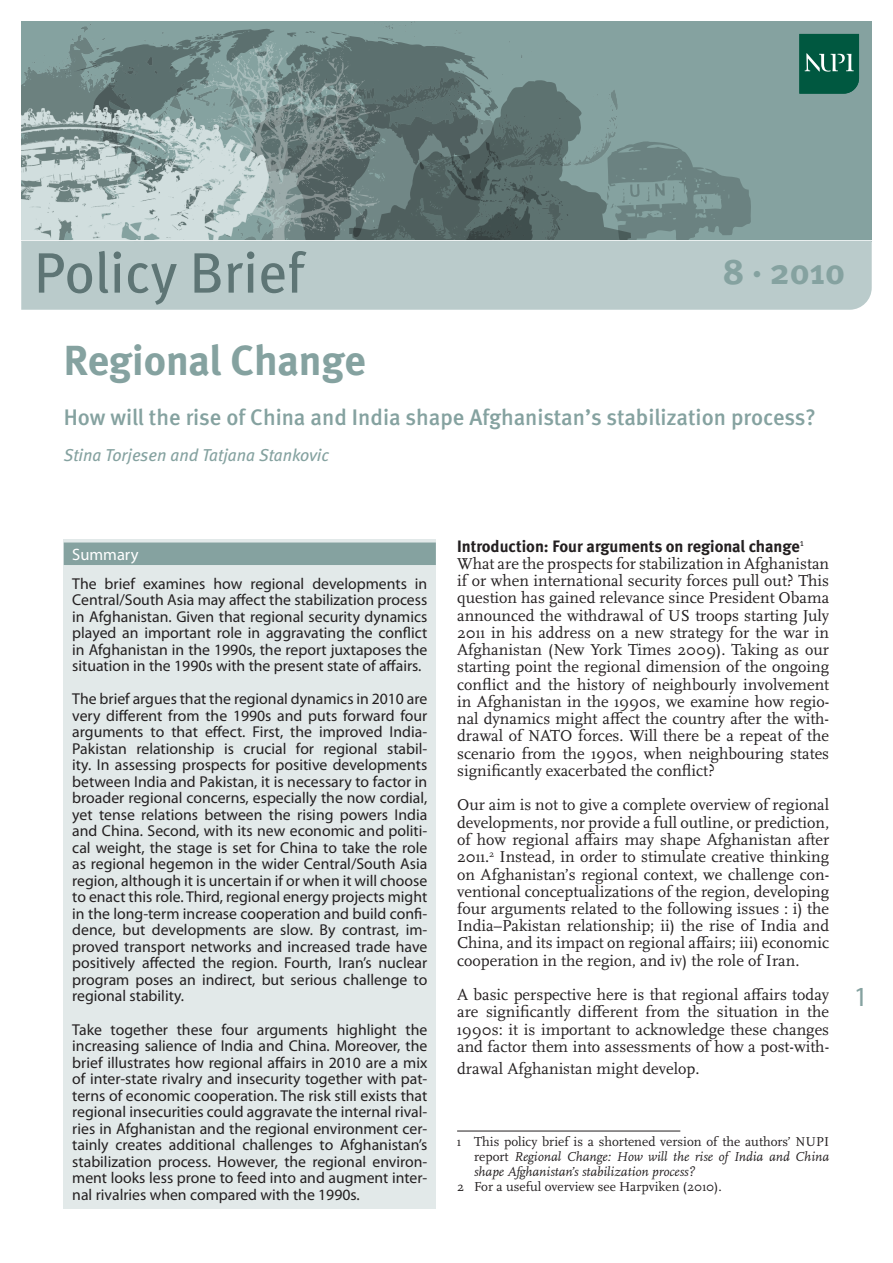
<style>
.page{position:relative;width:893px;height:1263px;background:#fff}
.page>*{position:absolute;margin:0;border:0;box-sizing:border-box;transform-origin:0 0}
.t1{font:57px "Meta Book LF";color:#5e7575}
.t2{font:42px "Meta Bold LF";letter-spacing:-.005em;color:#85a2a0}
.t3{font:700 36px "Meta";color:#85a2a0}
.t4{font:27.75px "Myriad Pro";color:#85a2a0}
.t5{font:500 22.5px "Meta";color:#85a2a0}
.t6{font:italic 17.25px "Meta";color:#85a2a0}
.t7{font:16.5px/17.2px "Scala OT";color:#231f20;text-align:justify}
.t8{font:700 16.5px "Meta";color:#231f20}
.t9{font:16.5px "Myriad Pro";color:#fff}
.t10{font:15.75px/16.5px "Myriad Pro";color:#231f20;text-align:justify}
.t11{font:italic 13.5px/15px "Scala OT";color:#231f20;text-align:justify}
.t12{font:13.5px "Scala OT";color:#231f20}
.s1{font-style:normal}
</style>
<div class="page">
<div style="left:21px;top:21px;width:851px;height:220px;background:#85a2a0"></div>
<img style="left:21px;top:24px;width:79px;height:81px">
<img style="left:100px;top:22px;width:422px;height:83px">
<img style="left:166px;top:41px;width:218px;height:200px">
<svg style="left:349px;top:80px;width:269px;height:161px"></svg>
<svg style="left:607px;top:141px;width:144px;height:100px"></svg>
<img style="left:21px;top:105px;width:247px;height:136px">
<div style="left:21px;top:241px;width:851px;height:69px;background:#bacbcb"></div>
<svg style="left:799px;top:34px;width:60px;height:60px;background:#15654f"></svg>
<div style="left:64px;top:539px;width:372px;height:669px;background:#e2e9e9"></div>
<div style="left:64px;top:542px;width:372px;height:23px;background:#85a2a0"></div>
<hr style="left:457px;top:1131px;width:223px;height:1px;background:#231f20">
<h1 class="t1" style="left:34px;top:239px;width:272px">Policy Brief</h1>
<h3 class="t3" style="left:723px;top:250px;width:124px">8 · 2010</h3>
<h2 class="t2" style="left:64px;top:335px;width:303px">Regional Change</h2>
<h3 class="t5" style="left:64px;top:404px;width:754px">How will the rise of China and India shape Afghanistan’s stabilization process?</h3>
<p class="t6" style="left:64px;top:445px;width:267px">Stina Torjesen and Tatjana Stankovic</p>
<p class="t9" style="left:72px;top:544px;width:68px">Summary</p>
<p class="t10" style="left:72px;top:575px;width:357px">The brief examines how regional developments in Central/South Asia may affect the stabilization process in Afghanistan. Given that regional security dynamics played an important role in aggravating the conflict in Afghanistan in the 1990s, the report juxtaposes the situation in the 1990s with the present state of affairs.</p>
<p class="t10" style="left:72px;top:690px;width:357px">The brief argues that the regional dynamics in 2010 are very different from the 1990s and puts forward four arguments to that effect. First, the improved India-Pakistan relationship is crucial for regional stabil&shy;ity. In assessing prospects for positive developments between India and Pakistan, it is necessary to factor in broader regional concerns, especially the now cordial, yet tense relations between the rising powers India and China. Second, with its new economic and politi&shy;cal weight, the stage is set for China to take the role as regional hegemon in the wider Central/South Asia region, although it is uncertain if or when it will choose to enact this role. Third, regional energy projects might in the long-term increase cooperation and build confi&shy;dence, but developments are slow. By contrast, im&shy;proved transport networks and increased trade have positively affected the region. Fourth, Iran’s nuclear program poses an indirect, but serious challenge to regional stability.</p>
<p class="t10" style="left:72px;top:1021px;width:357px">Take together these four arguments highlight the increasing salience of India and China. Moreover, the brief illustrates how regional affairs in 2010 are a mix of inter-state rivalry and insecurity together with pat&shy;terns of economic cooperation. The risk still exists that regional insecurities could aggravate the internal rival&shy;ries in Afghanistan and the regional environment cer&shy;tainly creates additional challenges to Afghanistan’s stabilization process. However, the regional environ&shy;ment looks less prone to feed into and augment inter&shy;nal rivalries when compared with the 1990s.</p>
<p class="t8" style="left:457px;top:536px;width:348px">Introduction: Four arguments on regional change<sup>1</sup></p>
<p class="t7" style="left:457px;top:555px;width:374px">What are the prospects for stabilization in Afghanistan if or when international security forces pull out? This question has gained relevance since President Obama announced the withdrawal of US troops starting July 2011 in his address on a new strategy for the war in Afghanistan (New York Times 2009). Taking as our starting point the regional dimension of the ongoing conflict and the history of neighbourly involvement in Afghanistan in the 1990s, we examine how regio&shy;nal dynamics might affect the country after the with&shy;drawal of NATO forces. Will there be a repeat of the scenario from the 1990s, when neighbouring states significantly exacerbated the conflict?</p>
<p class="t7" style="left:457px;top:797px;width:374px">Our aim is not to give a complete overview of regional developments, nor provide a full outline, or prediction, of how regional affairs may shape Afghanistan after 2011.<sup>2</sup> Instead, in order to stimulate creative thinking on Afghanistan’s regional context, we challenge con&shy;ventional conceptualizations of the region, developing four arguments related to the following issues : i) the India–Pakistan relationship; ii) the rise of India and China, and its impact on regional affairs; iii) economic cooperation in the region, and iv) the role of Iran.</p>
<p class="t7" style="left:457px;top:986px;width:374px">A basic perspective here is that regional affairs today are significantly different from the situation in the 1990s: it is important to acknowledge these changes and factor them into assessments of how a post-with-</p>
<p class="t7" style="left:457px;top:1060px;width:244px">drawal Afghanistan might develop.</p>
<p class="t11" style="left:474px;top:1135px;width:357px;text-indent:-17px"><span class="s1">1 This policy brief is a shortened version of the authors’ NUPI report</span> Regional Change: How will the rise of India and China shape Afghanistan’s stabilization process?</p>
<p class="t12" style="left:457px;top:1179px;width:266px">2 For a useful overview see Harpviken (2010).</p>
<h3 class="t4" style="left:854px;top:979px;width:16px">1</h3>
</div>
